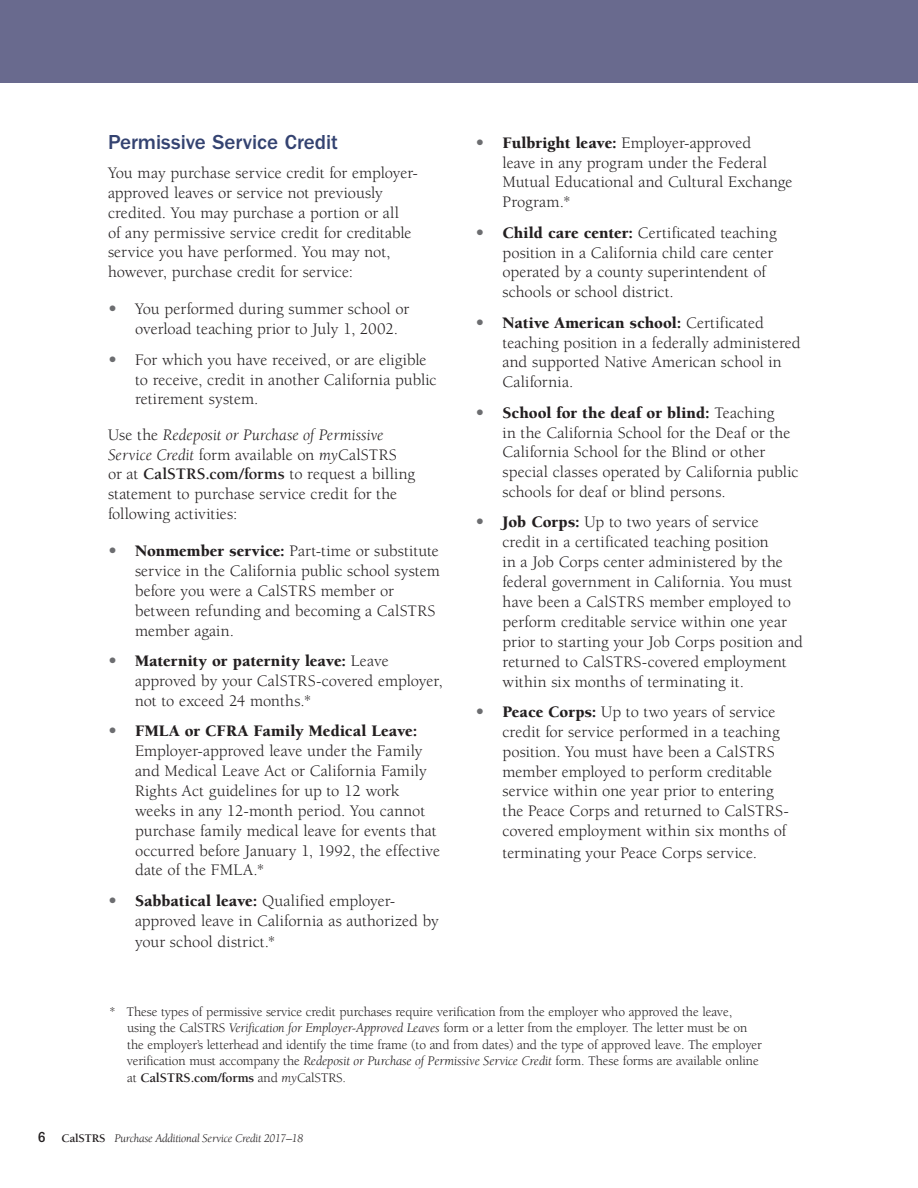
<style>
.page{position:relative;width:918px;height:1188px;background:#fff}
.page>*{position:absolute;margin:0;border:0;box-sizing:border-box;transform-origin:0 0}
.t1{font:500 21px "ITC Franklin Gothic Std";letter-spacing:-.005em;color:#344371}
.t2{font:16.5px/20px "Berkeley Std";color:#231f20}
.t3{font:500 condensed 15px "ITC Franklin Gothic Std";color:#231f20}
.footnote{font:13.5px/16.5px "Berkeley Std";letter-spacing:-.01em;color:#231f20}
.t4{font:italic 12px "Berkeley Std";letter-spacing:-.02em;color:#231f20}
.s1{font-weight:700;font-size:18px;color:#6c6d70}
.s2{font-style:italic}
.s3{font-weight:700}
.s4{font-weight:900}
.s5{font-weight:700;font-style:normal}
</style>
<div class="page">
<div style="left:0;top:0;width:918px;height:82px;background:#696a8e"></div>
<p class="t1" style="left:108px;top:131px;width:231px">Permissive Service Credit</p>
<p class="t2" style="left:108px;top:163px;width:312px">You may purchase service credit for employer&shy;approved leaves or service not previously credited. You may purchase a portion or all<br>of any permissive service credit for creditable service you have performed. You may not, however, purchase credit for service:</p>
<p class="t2" style="left:135px;top:300px;width:276px;text-indent:-27px"><span class="s1">•</span> You performed during summer school or overload teaching prior to July 1, 2002.</p>
<p class="t2" style="left:135px;top:350px;width:303px;text-indent:-27px"><span class="s1">•</span> For which you have received, or are eligible to receive, credit in another California public retirement system.</p>
<p class="t2" style="left:108px;top:425px;width:309px">Use the <span class="s2">Redeposit or Purchase of Permissive Service Credit</span> form available on <span class="s2">my</span>CalSTRS<br>or at <span class="s3">CalSTRS.com/forms</span> to request a billing statement to purchase service credit for the following activities:</p>
<p class="t2" style="left:135px;top:541px;width:306px;text-indent:-27px"><span class="s1">•</span> <span class="s4">Nonmember service:</span> Part-time or substitute service in the California public school system before you were a CalSTRS member or between refunding and becoming a CalSTRS member again.</p>
<p class="t2" style="left:135px;top:651px;width:309px;text-indent:-27px"><span class="s1">•</span> <span class="s4">Maternity or paternity leave:</span> Leave approved by your CalSTRS-covered employer, not to exceed 24 months.*</p>
<p class="t2" style="left:135px;top:721px;width:307px;text-indent:-27px"><span class="s1">•</span> <span class="s4">FMLA or CFRA Family Medical Leave:<br></span>Employer-approved leave under the Family and Medical Leave Act or California Family Rights Act guidelines for up to 12 work weeks in any 12-month period. You cannot purchase family medical leave for events that occurred before January 1, 1992, the effective date of the FMLA.*</p>
<p class="t2" style="left:135px;top:891px;width:305px;text-indent:-27px"><span class="s1">•</span> <span class="s4">Sabbatical leave:</span> Qualified employer&shy;approved leave in California as authorized by</p>
<p class="t2" style="left:135px;top:932px;width:142px">your school district.*</p>
<p class="t2" style="left:502px;top:133px;width:291px;text-indent:-27px"><span class="s1">•</span> <span class="s4">Fulbright leave:</span> Employer-approved<br>leave in any program under the Federal<br>Mutual Educational and Cultural Exchange<br>Program.*</p>
<p class="t2" style="left:502px;top:223px;width:276px;text-indent:-27px"><span class="s1">•</span> <span class="s4">Child care center:</span> Certificated teaching position in a California child care center operated by a county superintendent of schools or school district.</p>
<p class="t2" style="left:502px;top:313px;width:300px;text-indent:-27px"><span class="s1">•</span> <span class="s4">Native American school:</span> Certificated teaching position in a federally administered and supported Native American school in California.</p>
<p class="t2" style="left:502px;top:403px;width:298px;text-indent:-27px"><span class="s1">•</span> <span class="s4">School for the deaf or blind:</span> Teaching<br>in the California School for the Deaf or the California School for the Blind or other special classes operated by California public schools for deaf or blind persons.</p>
<p class="t2" style="left:502px;top:513px;width:302px;text-indent:-27px"><span class="s1">•</span> <span class="s4">Job Corps:</span> Up to two years of service<br>credit in a certificated teaching position<br>in a Job Corps center administered by the federal government in California. You must have been a CalSTRS member employed to perform creditable service within one year prior to starting your Job Corps position and returned to CalSTRS-covered employment within six months of terminating it.</p>
<p class="t2" style="left:502px;top:702px;width:288px;text-indent:-27px"><span class="s1">•</span> <span class="s4">Peace Corps:</span> Up to two years of service credit for service performed in a teaching position. You must have been a CalSTRS member employed to perform creditable service within one year prior to entering the Peace Corps and returned to CalSTRS&shy;covered employment within six months of</p>
<p class="t2" style="left:502px;top:843px;width:256px">terminating your Peace Corps service.</p>
<p class="footnote" style="left:127px;top:1004px;width:637px;text-indent:-17px">* These types of permissive service credit purchases require verification from the employer who approved the leave, using the CalSTRS <span class="s2">Verification for Employer-Approved Leaves</span> form or a letter from the employer. The letter must be on the employer’s letterhead and identify the time frame (to and from dates) and the type of approved leave. The employer verification must accompany the <span class="s2">Redeposit or Purchase of Permissive Service Credit</span> form. These forms are available online at <span class="s3">CalSTRS.com/forms</span> and <span class="s2">my</span>CalSTRS.</p>
<p class="t3" style="left:38px;top:1128px;width:9px">6</p>
<p class="t4" style="left:62px;top:1131px;width:243px"><span class="s5">CalSTRS</span> Purchase Additional Service Credit 2017–18</p>
</div>
